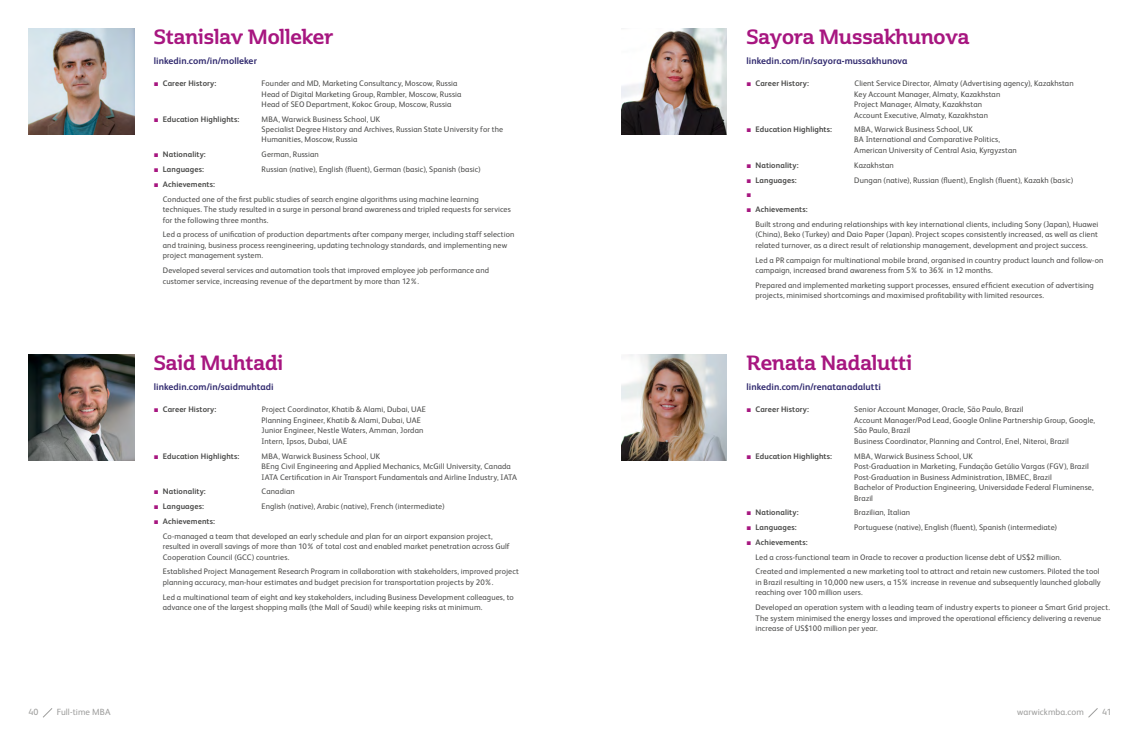
<style>
.page{position:relative;width:1140px;height:743px;background:#fff}
.page>*{position:absolute;margin:0;border:0;box-sizing:border-box;transform-origin:0 0}
.t1{font:20px "Cabrito Semi Nor Bol";letter-spacing:-.01em;color:#a71680}
.t2{font:700 9.5px "FS Albert";letter-spacing:.005em;color:#312a6f}
.t3{font:9px "FS Albert";letter-spacing:.01em;color:#9d9d9c}
.t4{font:8px/10.5px "FS Albert";letter-spacing:.015em;color:#4a4a49}
.t5{font:700 8px "FS Albert";letter-spacing:.01em;color:#4a4a49}
.t6{font:8px "Arial";color:#a71680}
.s1{font-family:"Arial";font-weight:400;color:#a71680}
.s2{font-family:"Arial";color:#a71680}
.s3{font-weight:700}
</style>
<div class="page">
<img style="left:621px;top:28px;width:106px;height:106px">
<img style="left:621px;top:354px;width:106px;height:106px">
<img style="left:28px;top:28px;width:106px;height:106px">
<img style="left:28px;top:354px;width:106px;height:106px">
<svg style="left:1088px;top:708px;width:10px;height:10px"></svg>
<svg style="left:43px;top:708px;width:10px;height:10px"></svg>
<h1 class="t1" style="left:154px;top:24px;width:181px">Stanislav Molleker</h1>
<p class="t2" style="left:154px;top:54px;width:105px">linkedin.com/in/molleker</p>
<p class="t5" style="left:154px;top:78px;width:64px"><span class="s1">■</span> Career History:</p>
<p class="t4" style="left:261px;top:78px;width:201px">Founder and MD, Marketing Consultancy, Moscow, Russia<br>Head of Digital Marketing Group, Rambler, Moscow, Russia<br>Head of SEO Department, Kokoc Group, Moscow, Russia</p>
<p class="t5" style="left:154px;top:114px;width:87px"><span class="s1">■</span> Education Highlights:</p>
<p class="t4" style="left:261px;top:114px;width:243px;line-height:10.2px">MBA, Warwick Business School, UK<br>Specialist Degree History and Archives, Russian State University for the<br>Humanities, Moscow, Russia</p>
<p class="t5" style="left:154px;top:149px;width:54px"><span class="s1">■</span> Nationality:</p>
<p class="t4" style="left:261px;top:149px;width:59px">German, Russian</p>
<p class="t5" style="left:154px;top:164px;width:52px"><span class="s1">■</span> Languages:</p>
<p class="t4" style="left:261px;top:164px;width:221px">Russian (native), English (fluent), German (basic), Spanish (basic)</p>
<p class="t4" style="left:163px;top:176px;width:317px;line-height:14.8px;text-indent:-9px"><span class="s2">■</span> <span class="s3">Achievements:<br></span>Conducted one of the first public studies of search engine algorithms using machine learning</p>
<p class="t4" style="left:163px;top:204px;width:349px">techniques. The study resulted in a surge in personal brand awareness and tripled requests for services for the following three months.</p>
<p class="t4" style="left:163px;top:229px;width:353px">Led a process of unification of production departments after company merger, including staff selection and training, business process reengineering, updating technology standards, and implementing new project management system.</p>
<p class="t4" style="left:163px;top:265px;width:328px">Developed several services and automation tools that improved employee job performance and customer service, increasing revenue of the department by more than 12%.</p>
<h1 class="t1" style="left:154px;top:350px;width:131px">Said Muhtadi</h1>
<p class="t2" style="left:154px;top:380px;width:121px">linkedin.com/in/saidmuhtadi</p>
<p class="t5" style="left:154px;top:404px;width:64px"><span class="s1">■</span> Career History:</p>
<p class="t4" style="left:261px;top:404px;width:166px">Project Coordinator, Khatib &amp; Alami, Dubai, UAE Planning Engineer, Khatib &amp; Alami, Dubai, UAE Junior Engineer, Nestle Waters, Amman, Jordan Intern, Ipsos, Dubai, UAE</p>
<p class="t5" style="left:154px;top:450px;width:87px"><span class="s1">■</span> Education Highlights:</p>
<p class="t4" style="left:261px;top:450px;width:257px">MBA, Warwick Business School, UK<br>BEng Civil Engineering and Applied Mechanics, McGill University, Canada<br>IATA Certification in Air Transport Fundamentals and Airline Industry, IATA</p>
<p class="t5" style="left:154px;top:486px;width:54px"><span class="s1">■</span> Nationality:</p>
<p class="t4" style="left:261px;top:486px;width:35px">Canadian</p>
<p class="t5" style="left:154px;top:501px;width:52px"><span class="s1">■</span> Languages:</p>
<p class="t4" style="left:261px;top:501px;width:184px">English (native), Arabic (native), French (intermediate)</p>
<p class="t4" style="left:163px;top:513px;width:331px;line-height:14.8px;text-indent:-9px"><span class="s2">■</span> <span class="s3">Achievements:<br></span>Co-managed a team that developed an early schedule and plan for an airport expansion project,</p>
<p class="t4" style="left:163px;top:541px;width:348px">resulted in overall savings of more than 10% of total cost and enabled market penetration across Gulf<br>Cooperation Council (GCC) countries.</p>
<p class="t4" style="left:163px;top:566px;width:357px">Established Project Management Research Program in collaboration with stakeholders, improved project planning accuracy, man-hour estimates and budget precision for transportation projects by 20%.</p>
<p class="t4" style="left:163px;top:591px;width:352px">Led a multinational team of eight and key stakeholders, including Business Development colleagues, to advance one of the largest shopping malls (the Mall of Saudi) while keeping risks at minimum.</p>
<h1 class="t1" style="left:746px;top:24px;width:224px">Sayora Mussakhunova</h1>
<p class="t2" style="left:746px;top:54px;width:162px">linkedin.com/in/sayora-mussakhunova</p>
<p class="t5" style="left:746px;top:78px;width:64px"><span class="s1">■</span> Career History:</p>
<p class="t4" style="left:854px;top:78px;width:221px">Client Service Director, Almaty (Advertising agency), Kazakhstan Key Account Manager, Almaty, Kazakhstan<br>Project Manager, Almaty, Kazakhstan<br>Account Executive, Almaty, Kazakhstan</p>
<p class="t5" style="left:746px;top:124px;width:87px"><span class="s1">■</span> Education Highlights:</p>
<p class="t4" style="left:854px;top:124px;width:164px;line-height:10.2px">MBA, Warwick Business School, UK<br>BA International and Comparative Politics,<br>American University of Central Asia, Kyrgyzstan</p>
<p class="t5" style="left:746px;top:160px;width:54px"><span class="s1">■</span> Nationality:</p>
<p class="t4" style="left:854px;top:159px;width:41px">Kazakhstan</p>
<p class="t5" style="left:746px;top:174px;width:52px"><span class="s1">■</span> Languages:</p>
<p class="t4" style="left:854px;top:174px;width:220px">Dungan (native), Russian (fluent), English (fluent), Kazakh (basic)</p>
<p class="t6" style="left:746px;top:189px;width:6px">■</p>
<p class="t4" style="left:755px;top:201px;width:344px;line-height:14.8px;text-indent:-9px"><span class="s2">■</span> <span class="s3">Achievements:<br></span>Built strong and enduring relationships with key international clients, including Sony (Japan), Huawei</p>
<p class="t4" style="left:755px;top:229px;width:344px">(China), Beko (Turkey) and Daio Paper (Japan). Project scopes consistently increased, as well as client related turnover, as a direct result of relationship management, development and project success.</p>
<p class="t4" style="left:755px;top:254px;width:349px">Led a PR campaign for multinational mobile brand, organised in country product launch and follow-on campaign, increased brand awareness from 5% to 36% in 12 months.</p>
<p class="t4" style="left:755px;top:279px;width:340px">Prepared and implemented marketing support processes, ensured efficient execution of advertising projects, minimised shortcomings and maximised profitability with limited resources.</p>
<h1 class="t1" style="left:746px;top:350px;width:167px">Renata Nadalutti</h1>
<p class="t2" style="left:746px;top:380px;width:136px">linkedin.com/in/renatanadalutti</p>
<p class="t5" style="left:746px;top:404px;width:64px"><span class="s1">■</span> Career History:</p>
<p class="t4" style="left:854px;top:404px;width:242px">Senior Account Manager, Oracle, São Paulo, Brazil<br>Account Manager/Pod Lead, Google Online Partnership Group, Google, São Paulo, Brazil<br>Business Coordinator, Planning and Control, Enel, Niteroi, Brazil</p>
<p class="t5" style="left:746px;top:450px;width:87px"><span class="s1">■</span> Education Highlights:</p>
<p class="t4" style="left:854px;top:450px;width:241px">MBA, Warwick Business School, UK<br>Post-Graduation in Marketing, Fundação Getúlio Vargas (FGV), Brazil Post-Graduation in Business Administration, IBMEC, Brazil<br>Bachelor of Production Engineering, Universidade Federal Fluminense, Brazil</p>
<p class="t5" style="left:746px;top:507px;width:54px"><span class="s1">■</span> Nationality:</p>
<p class="t4" style="left:854px;top:507px;width:57px">Brazilian, Italian</p>
<p class="t5" style="left:746px;top:522px;width:52px"><span class="s1">■</span> Languages:</p>
<p class="t4" style="left:854px;top:522px;width:204px">Portuguese (native), English (fluent), Spanish (intermediate)</p>
<p class="t4" style="left:755px;top:534px;width:345px;line-height:14.8px;text-indent:-9px"><span class="s2">■</span> <span class="s3">Achievements:<br></span>Led a cross-functional team in Oracle to recover a production license debt of US$2 million.<br>Created and implemented a new marketing tool to attract and retain new customers. Piloted the tool</p>
<p class="t4" style="left:755px;top:576px;width:347px">in Brazil resulting in 10,000 new users, a 15% increase in revenue and subsequently launched globally reaching over 100 million users.</p>
<p class="t4" style="left:755px;top:602px;width:356px">Developed an operation system with a leading team of industry experts to pioneer a Smart Grid project.<br>The system minimised the energy losses and improved the operational efficiency delivering a revenue increase of US$100 million per year.</p>
<p class="t3" style="left:28px;top:706px;width:12px">40</p>
<p class="t3" style="left:57px;top:706px;width:55px">Full-time MBA</p>
<p class="t3" style="left:1017px;top:706px;width:68px">warwickmba.com</p>
<p class="t3" style="left:1102px;top:706px;width:11px">41</p>
</div>
